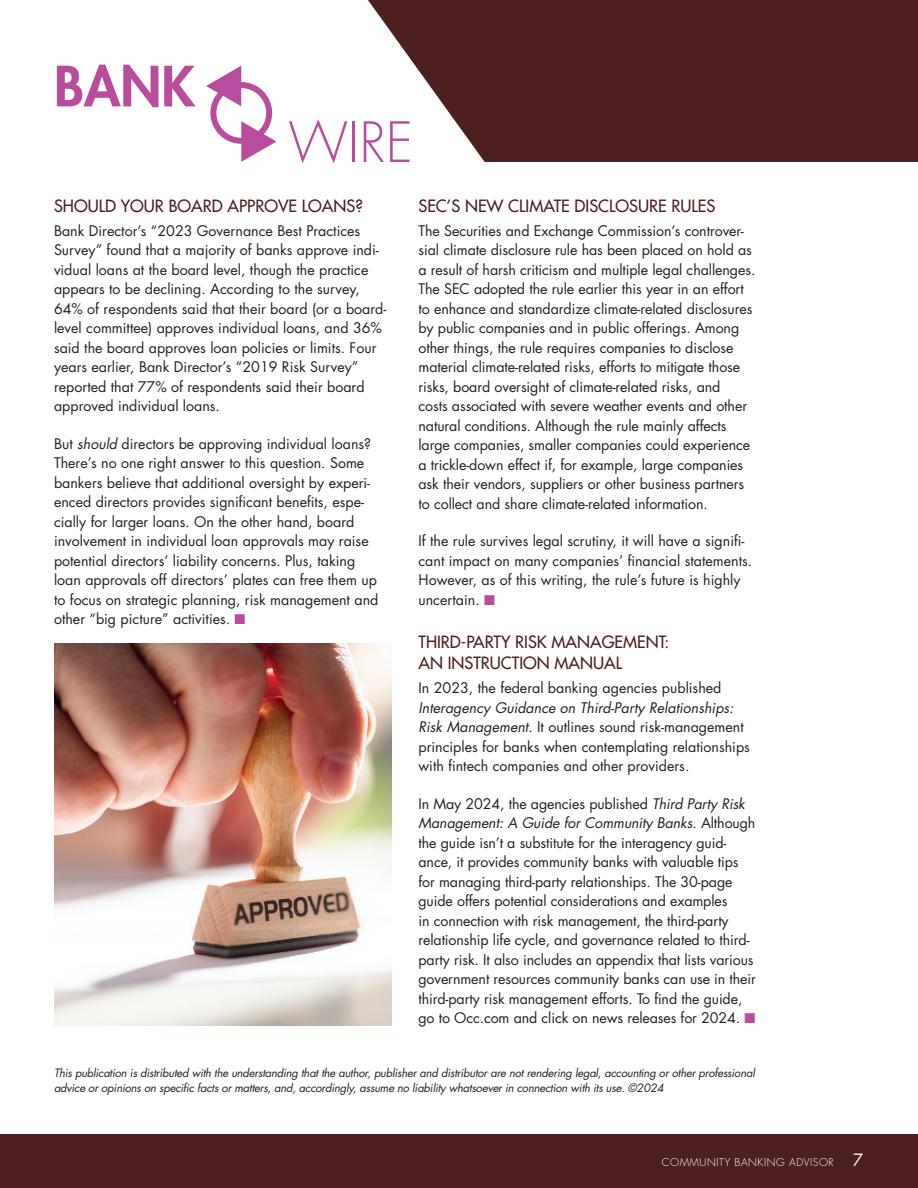
<style>
.page{position:relative;width:918px;height:1188px;background:#fff}
.page>*{position:absolute;margin:0;border:0;box-sizing:border-box;transform-origin:0 0}
.t1{font:800 54px "Futura Std";color:#ba4c9d}
.t2{font:300 54px "Futura Std";color:#ba4c9d}
.t3{font:500 16.5px/21px "Futura Std";color:#4b201e}
.t4{font:14.25px/19.5px "Futura Std";letter-spacing:-.005em;color:#231f20}
.t5{font:italic 11.25px/15px "Futura Std";letter-spacing:-.02em;color:#231f20}
.t6{font:300 10.5px "Futura Std";letter-spacing:.05em;color:#fff}
.s1{font-style:italic}
.s2{color:#ba4c9d}
.s3{font-weight:400;font-size:16.5px}
</style>
<div class="page">
<svg style="left:368px;top:0;width:550px;height:162px;background:#613c3a"></svg>
<div style="left:210px;top:82px;width:62px;height:62px;border:6px solid #fff;border-radius:50%"></div>
<svg style="left:241px;top:121px;width:35px;height:41px"></svg>
<svg style="left:206px;top:66px;width:35px;height:40px"></svg>
<div style="left:0;top:1134px;width:918px;height:54px;background:#4b201e"></div>
<img style="left:54px;top:644px;width:338px;height:382px">
<h1 class="t1" style="left:54px;top:52px;width:142px">BANK</h1>
<h1 class="t2" style="left:288px;top:110px;width:126px">WIRE</h1>
<p class="t3" style="left:54px;top:195px;width:310px">SHOULD YOUR BOARD APPROVE LOANS?</p>
<p class="t4" style="left:54px;top:221px;width:334px">Bank Director’s “2023 Governance Best Practices Survey” found that a majority of banks approve indi&shy;vidual loans at the board level, though the practice appears to be declining. According to the survey, 64% of respondents said that their board (or a board&shy;level committee) approves individual loans, and 36% said the board approves loan policies or limits. Four years earlier, Bank Director’s “2019 Risk Survey” reported that 77% of respondents said their board approved individual loans.</p>
<p class="t4" style="left:54px;top:434px;width:326px">But <span class="s1">should</span> directors be approving individual loans?<br>There’s no one right answer to this question. Some bankers believe that additional oversight by experi&shy;enced directors provides significant benefits, espe&shy;cially for larger loans. On the other hand, board involvement in individual loan approvals may raise potential directors’ liability concerns. Plus, taking loan approvals off directors’ plates can free them up to focus on strategic planning, risk management and other “big picture” activities. <span class="s2">■</span></p>
<p class="t3" style="left:418px;top:195px;width:298px">SEC’S NEW CLIMATE DISCLOSURE RULES</p>
<p class="t4" style="left:418px;top:221px;width:338px">The Securities and Exchange Commission’s controver&shy;sial climate disclosure rule has been placed on hold as a result of harsh criticism and multiple legal challenges.<br>The SEC adopted the rule earlier this year in an effort to enhance and standardize climate-related disclosures by public companies and in public offerings. Among other things, the rule requires companies to disclose material climate-related risks, efforts to mitigate those risks, board oversight of climate-related risks, and<br>costs associated with severe weather events and other natural conditions. Although the rule mainly affects large companies, smaller companies could experience a trickle-down effect if, for example, large companies ask their vendors, suppliers or other business partners to collect and share climate-related information.</p>
<p class="t4" style="left:418px;top:531px;width:335px">If the rule survives legal scrutiny, it will have a signifi&shy;cant impact on many companies’ financial statements.<br>However, as of this writing, the rule’s future is highly uncertain. <span class="s2">■</span></p>
<p class="t3" style="left:418px;top:632px;width:252px">THIRD-PARTY RISK MANAGEMENT:<br>AN INSTRUCTION MANUAL</p>
<p class="t4" style="left:418px;top:678px;width:304px">In 2023, the federal banking agencies published</p>
<p class="t4" style="left:418px;top:698px;width:333px"><span class="s1">Interagency Guidance on Third-Party Relationships:<br>Risk Management</span>. It outlines sound risk-management principles for banks when contemplating relationships with fintech companies and other providers.</p>
<p class="t4" style="left:418px;top:794px;width:339px">In May 2024, the agencies published <span class="s1">Third Party Risk Management: A Guide for Community Banks</span>. Although the guide isn’t a substitute for the interagency guid&shy;ance, it provides community banks with valuable tips for managing third-party relationships. The 30-page guide offers potential considerations and examples<br>in connection with risk management, the third-party relationship life cycle, and governance related to third&shy;party risk. It also includes an appendix that lists various government resources community banks can use in their third-party risk management efforts. To find the guide, go to Occ.com and click on news releases for 2024. <span class="s2">■</span></p>
<p class="t5" style="left:54px;top:1066px;width:702px">This publication is distributed with the understanding that the author, publisher and distributor are not rendering legal, accounting or other professional advice or opinions on specific facts or matters, and, accordingly, assume no liability whatsoever in connection with its use. ©2024</p>
<p class="t6" style="left:662px;top:1155px;width:203px">COMMUNITY BANKING ADVISOR <span class="s3">7</span></p>
</div>
